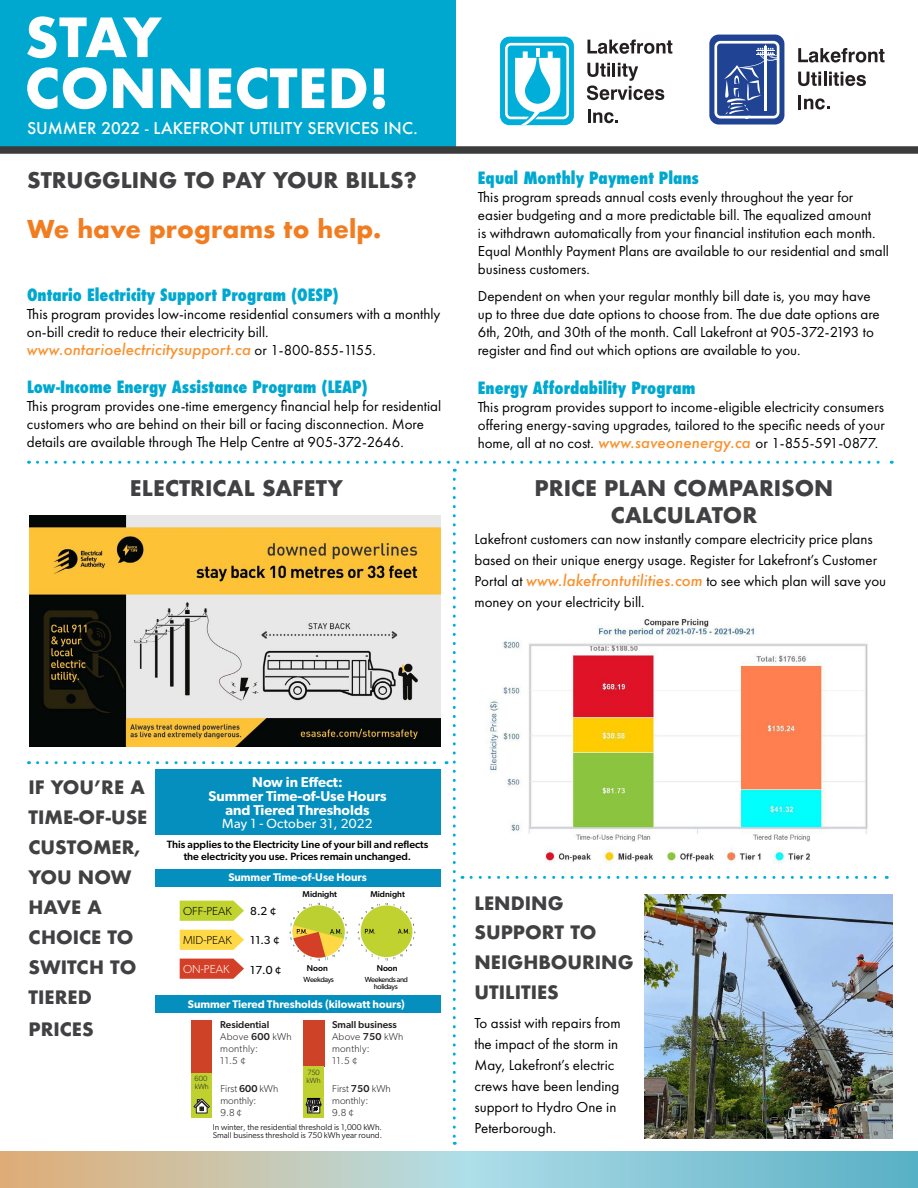
<style>
.page{position:relative;width:918px;height:1188px;background:#fff}
.page>*{position:absolute;margin:0;border:0;box-sizing:border-box;transform-origin:0 0}
.t1{font:700 52.5px/51px "Futura";color:#fff}
.t2{font:700 24px "Futura";color:#f27d21}
.t3{font:700 21px/27px "Futura";color:#414143;text-align:center}
.t4{font:700 18px/30.2px "Futura";color:#414143}
.t5{font:800 condensed 16.5px "Futura";color:#00a8d0}
.t6{font:500 15.75px "Futura";color:#fff}
.t7{font:15px/18px "Futura PT";color:#000}
.t8{font:italic 500 15px "Futura";color:#f9912e}
.t9{font:600 14.25px/13.8px "Gibson";color:#fff;text-align:center}
.t10{font:13.35px "Gibson";letter-spacing:.02em;color:#fff}
.t11{font:300 11.7px "Gibson";color:#000}
.t12{font:11.7px "Gibson";color:#000}
.t13{font:300 11.7px "Gibson";color:#fff}
.t14{font:600 11.1px "Gibson";color:#fff}
.t15{font:500 10.65px/11.7px "Gibson";color:#000;text-align:center}
.t16{font:300 10.05px/12px "Gibson";letter-spacing:.025em;color:#231f20}
.t17{font:300 10.05px/12px "Gibson";color:#231f20}
.t18{font:8.4px/8.4px "Gibson";color:#231f20}
.t19{font:500 8.4px "Gibson";color:#000}
.t20{font:300 7.5px/8.2px "Gibson";color:#231f20}
.t21{font:7.35px/6.3px "Gibson";letter-spacing:-.05em;color:#000;text-align:center}
.s1{font-family:"Futura PT";font-weight:400;font-style:normal;color:#000}
.s2{font-family:"Futura";font-weight:500;font-style:italic;color:#f9912e}
.s3{font-weight:500}
</style>
<div class="page">
<svg style="left:0;top:1152px;width:918px;height:36px;background:#a6c5c1"></svg>
<div style="left:0;top:0;width:456px;height:148px;background:#00a8d0"></div>
<div style="left:500px;top:37px;width:74px;height:88px;background:#00aeda;border-radius:9px"></div>
<svg style="left:505px;top:43px;width:64px;height:82px"></svg>
<svg style="left:588px;top:40px;width:84px;height:14px"></svg>
<svg style="left:587px;top:63px;width:77px;height:37px"></svg>
<svg style="left:588px;top:109px;width:30px;height:14px"></svg>
<div style="left:709px;top:35px;width:75px;height:90px;background:#214393;border-radius:9px"></div>
<svg style="left:714px;top:41px;width:65px;height:78px"></svg>
<svg style="left:798px;top:48px;width:87px;height:15px"></svg>
<svg style="left:798px;top:72px;width:68px;height:14px"></svg>
<hr style="left:798px;top:95px;width:3px;height:14px;background:#241f21">
<svg style="left:804px;top:98px;width:26px;height:12px"></svg>
<img style="left:488px;top:618px;width:380px;height:245px">
<div style="left:0;top:146px;width:918px;height:8px;background:#3b3b3b"></div>
<svg style="left:37px;top:461px;width:855px;height:11px"></svg>
<svg style="left:453px;top:479px;width:3px;height:666px"></svg>
<img style="left:30px;top:515px;width:410px;height:231px">
<div style="left:155px;top:869px;width:285px;height:17px;background:#058fbe"></div>
<div style="left:155px;top:995px;width:285px;height:17px;background:#058fbe"></div>
<div style="left:155px;top:770px;width:285px;height:65px;background:#058fbe"></div>
<svg style="left:290px;top:903px;width:58px;height:58px"></svg>
<svg style="left:180px;top:959px;width:64px;height:20px"></svg>
<svg style="left:180px;top:930px;width:64px;height:20px"></svg>
<svg style="left:180px;top:901px;width:64px;height:20px"></svg>
<svg style="left:358px;top:903px;width:57px;height:57px"></svg>
<div style="left:191px;top:1020px;width:21px;height:53px;background:#ce4328"></div>
<div style="left:191px;top:1073px;width:21px;height:44px;background:#bed130"></div>
<svg style="left:193px;top:1098px;width:17px;height:16px"></svg>
<div style="left:303px;top:1020px;width:21px;height:46px;background:#ce4328"></div>
<div style="left:303px;top:1066px;width:21px;height:51px;background:#bed130"></div>
<svg style="left:306px;top:1097px;width:16px;height:17px"></svg>
<svg style="left:38px;top:761px;width:409px;height:3px"></svg>
<svg style="left:471px;top:876px;width:416px;height:3px"></svg>
<img style="left:645px;top:895px;width:248px;height:243px">
<h1 class="t1" style="left:25px;top:12px;width:366px">STAY<br>CONNECTED!</h1>
<p class="t6" style="left:27px;top:118px;width:392px">SUMMER 2022 - LAKEFRONT UTILITY SERVICES INC.</p>
<h3 class="t3" style="left:27px;top:167px;width:391px">STRUGGLING TO PAY YOUR BILLS?</h3>
<h2 class="t2" style="left:27px;top:212px;width:356px">We have programs to help.</h2>
<p class="t5" style="left:27px;top:283px;width:313px">Ontario Electricity Support Program (OESP)</p>
<p class="t7" style="left:27px;top:305px;width:415px">This program provides low-income residential consumers with a monthly on-bill credit to reduce their electricity bill.</p>
<p class="t8" style="left:27px;top:339px;width:350px">www.ontarioelectricitysupport.ca <span class="s1">or 1-800-855-1155.</span></p>
<p class="t5" style="left:27px;top:376px;width:342px">Low-Income Energy Assistance Program (LEAP)</p>
<p class="t7" style="left:27px;top:397px;width:416px">This program provides one-time emergency financial help for residential customers who are behind on their bill or facing disconnection. More details are available through The Help Centre at 905-372-2646.</p>
<h3 class="t3" style="left:130px;top:474px;width:215px">ELECTRICAL SAFETY</h3>
<p class="t5" style="left:478px;top:167px;width:222px">Equal Monthly Payment Plans</p>
<p class="t7" style="left:478px;top:188px;width:413px">This program spreads annual costs evenly throughout the year for easier budgeting and a more predictable bill. The equalized amount<br>is withdrawn automatically from your financial institution each month.<br>Equal Monthly Payment Plans are available to our residential and small business customers.</p>
<p class="t7" style="left:478px;top:287px;width:403px">Dependent on when your regular monthly bill date is, you may have up to three due date options to choose from. The due date options are 6th, 20th, and 30th of the month. Call Lakefront at 905-372-2193 to register and find out which options are available to you.</p>
<p class="t5" style="left:478px;top:376px;width:219px">Energy Affordability Program</p>
<p class="t7" style="left:478px;top:397px;width:408px;text-align:justify">This program provides support to income-eligible electricity consumers offering energy-saving upgrades, tailored to the specific needs of your home, all at no cost. <span class="s2">www.saveonenergy.ca</span> or 1-855-591-0877.</p>
<h3 class="t3" style="left:535px;top:474px;width:300px">PRICE PLAN COMPARISON<br>CALCULATOR</h3>
<p class="t7" style="left:474px;top:528px;width:413px;line-height:21px">Lakefront customers can now instantly compare electricity price plans based on their unique energy usage. Register for Lakefront’s Customer Portal at <span class="s2">www.lakefrontutilities.com</span> to see which plan will save you money on your electricity bill.</p>
<p class="t4" style="left:28px;top:772px;width:121px">IF YOU’RE A<br>TIME-OF-USE<br>CUSTOMER,<br>YOU NOW<br>HAVE A<br>CHOICE TO<br>SWITCH TO<br>TIERED<br>PRICES</p>
<p class="t9" style="left:209px;top:775px;width:179px">Now in Effect:<br>Summer Time-of-Use Hours and Tiered Thresholds</p>
<p class="t10" style="left:222px;top:816px;width:152px">May 1 - October 31, 2022</p>
<p class="t15" style="left:167px;top:838px;width:263px">This applies to the Electricity Line of your bill and reflects the electricity you use. Prices remain unchanged.</p>
<p class="t14" style="left:228px;top:870px;width:140px">Summer Time-of-Use Hours</p>
<p class="t19" style="left:303px;top:889px;width:36px">Midnight</p>
<p class="t19" style="left:370px;top:889px;width:36px">Midnight</p>
<p class="t12" style="left:250px;top:904px;width:28px">8.2 ¢</p>
<p class="t12" style="left:250px;top:933px;width:31px">11.3 ¢</p>
<p class="t12" style="left:250px;top:963px;width:33px">17.0 ¢</p>
<p class="t11" style="left:183px;top:904px;width:50px">OFF-PEAK</p>
<p class="t11" style="left:183px;top:933px;width:50px">MID-PEAK</p>
<p class="t13" style="left:183px;top:962px;width:48px">ON-PEAK</p>
<p class="t19" style="left:307px;top:963px;width:22px">Noon</p>
<p class="t19" style="left:377px;top:963px;width:22px">Noon</p>
<p class="t21" style="left:304px;top:976px;width:32px">Weekdays</p>
<p class="t21" style="left:365px;top:976px;width:45px">Weekends and holidays</p>
<p class="t14" style="left:188px;top:997px;width:218px">Summer Tiered Thresholds (kilowatt hours)</p>
<p class="t16" style="left:220px;top:1018px;width:73px"><span class="s3">Residential<br></span>Above <span class="s3">600</span> kWh monthly:<br>11.5 ¢</p>
<p class="t17" style="left:221px;top:1082px;width:59px">First <span class="s3">600</span> kWh monthly:<br>9.8 ¢</p>
<p class="t16" style="left:332px;top:1018px;width:73px"><span class="s3">Small business<br></span>Above <span class="s3">750</span> kWh monthly:<br>11.5 ¢</p>
<p class="t17" style="left:332px;top:1082px;width:60px">First <span class="s3">750</span> kWh monthly:<br>9.8 ¢</p>
<p class="t20" style="left:307px;top:1068px;width:16px">750 kWh</p>
<p class="t20" style="left:195px;top:1074px;width:16px">600 kWh</p>
<p class="t18" style="left:213px;top:1123px;width:171px">In winter, the residential threshold is 1,000 kWh.<br>Small business threshold is 750 kWh year round.</p>
<p class="t4" style="left:474px;top:888px;width:161px;line-height:29.7px">LENDING<br>SUPPORT TO<br>NEIGHBOURING<br>UTILITIES</p>
<p class="t7" style="left:474px;top:1013px;width:148px;line-height:21px">To assist with repairs from the impact of the storm in<br>May, Lakefront’s electric crews have been lending support to Hydro One in<br>Peterborough.</p>
</div>
